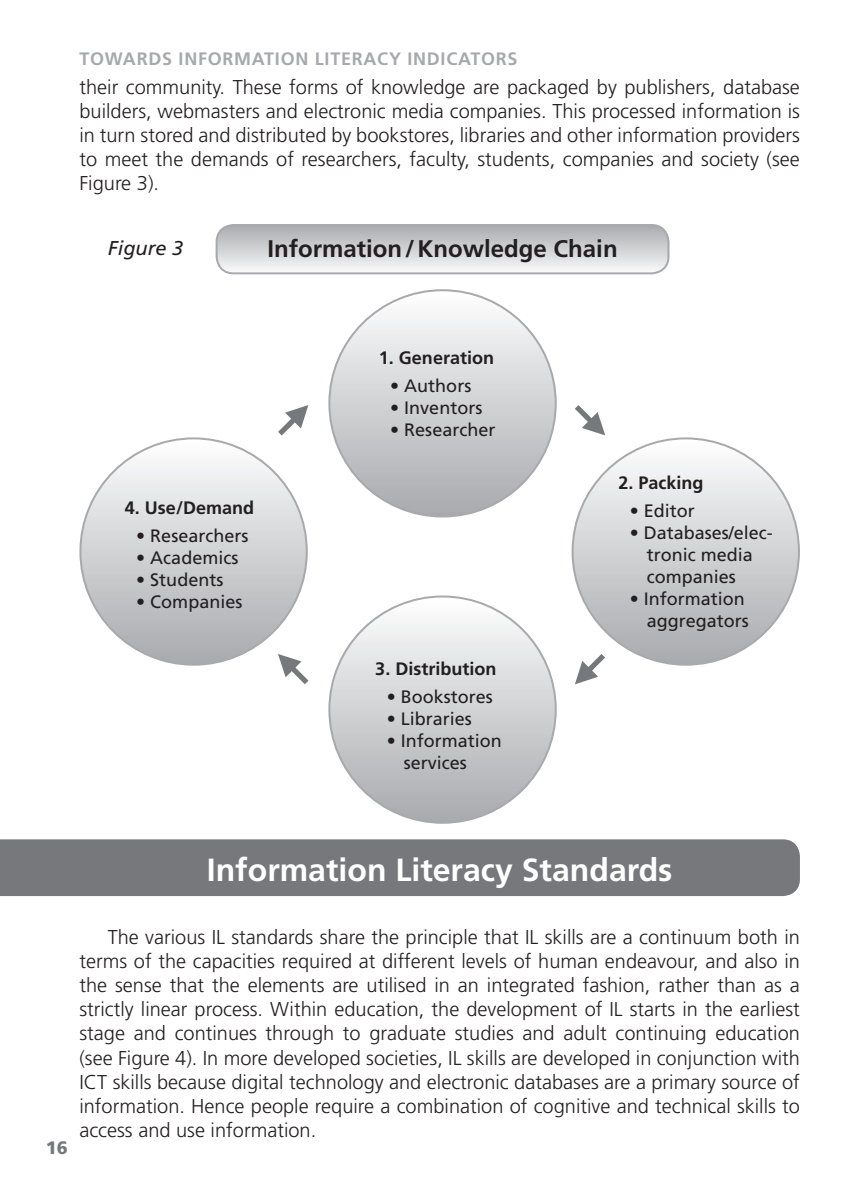
<style>
.page{position:relative;width:851px;height:1191px;background:#fff}
.page>*{position:absolute;margin:0;border:0;box-sizing:border-box;transform-origin:0 0}
.t1{font:700 32px "Frutiger";color:#fff}
.t2{font:700 24px "Frutiger";color:#231f20}
.t3{font:300 20px/24px "Frutiger";color:#231f20;text-align:justify}
.t4{font:italic 20px "Frutiger";color:#231f20}
.t5{font:18px/22px "Frutiger";color:#231f20}
.t6{font:700 18px "Frutiger";color:#231f20}
.t7{font:700 18px "Frutiger";letter-spacing:.04em;color:#a8a9ad}
.t8{font:900 18px "Frutiger";color:#76787b}
</style>
<div class="page">
<div style="left:0;top:839px;width:799px;height:57px;background:#76787b"></div>
<div style="left:216px;top:225px;width:452px;height:48px;background:linear-gradient(to bottom,#a9aaae,#f7f8f9);border-radius:17px"></div>
<div style="left:215px;top:224px;width:454px;height:50px;border:2px solid #a8a9ad;border-radius:17px"></div>
<svg style="left:575px;top:405px;width:30px;height:30px"></svg>
<div style="left:572px;top:438px;width:226px;height:226px;background:linear-gradient(to bottom,#fafafb,#aaabaf);border-radius:50%"></div>
<div style="left:329px;top:290px;width:226px;height:226px;background:linear-gradient(to bottom,#fafbfb,#aaabaf);border-radius:50%"></div>
<div style="left:80px;top:438px;width:227px;height:226px;background:linear-gradient(to bottom,#f9fafa,#aaabaf);border-radius:50%"></div>
<div style="left:329px;top:596px;width:226px;height:226px;background:linear-gradient(to bottom,#f9fafa,#aaabaf);border-radius:50%"></div>
<svg style="left:575px;top:654px;width:30px;height:30px"></svg>
<svg style="left:278px;top:654px;width:30px;height:30px"></svg>
<svg style="left:278px;top:405px;width:30px;height:30px"></svg>
<p class="t7" style="left:79px;top:51px;width:439px">TOWARDS INFORMATION LITERACY INDICATORS</p>
<p class="t3" style="left:79px;top:77px;width:722px">their community. These forms of knowledge are packaged by publishers, database builders, webmasters and electronic media companies. This processed information is in turn stored and distributed by bookstores, libraries and other information providers to meet the demands of researchers, faculty, students, companies and society (see Figure 3).</p>
<p class="t4" style="left:108px;top:240px;width:77px">Figure 3</p>
<p class="t2" style="left:267px;top:239px;width:352px">Information / Knowledge Chain</p>
<p class="t6" style="left:125px;top:501px;width:131px">4. Use/Demand</p>
<p class="t5" style="left:136px;top:526px;width:114px">• Researchers</p>
<p class="t5" style="left:136px;top:548px;width:104px">• Academics</p>
<p class="t5" style="left:136px;top:570px;width:89px">• Students</p>
<p class="t5" style="left:136px;top:592px;width:108px">• Companies</p>
<p class="t6" style="left:379px;top:351px;width:117px">1. Generation</p>
<p class="t5" style="left:390px;top:376px;width:82px">• Authors</p>
<p class="t5" style="left:390px;top:398px;width:94px">• Inventors</p>
<p class="t5" style="left:390px;top:420px;width:107px">• Researcher</p>
<p class="t6" style="left:375px;top:661px;width:123px">3. Distribution</p>
<p class="t5" style="left:386px;top:687px;width:108px">• Bookstores</p>
<p class="t5" style="left:386px;top:709px;width:87px">• Libraries</p>
<p class="t5" style="left:403px;top:731px;width:100px;text-indent:-17px">• Information services</p>
<p class="t6" style="left:618px;top:476px;width:87px">2. Packing</p>
<p class="t5" style="left:629px;top:501px;width:67px">• Editor</p>
<p class="t5" style="left:646px;top:523px;width:128px;text-indent:-17px">• Databases/elec&shy;tronic media companies</p>
<p class="t5" style="left:629px;top:589px;width:121px;text-align:right">• Information aggregators</p>
<h1 class="t1" style="left:207px;top:856px;width:467px">Information Literacy Standards</h1>
<p class="t8" style="left:46px;top:1140px;width:24px">16</p>
<p class="t3" style="left:79px;top:927px;width:722px;text-indent:28px">The various IL standards share the principle that IL skills are a continuum both in terms of the capacities required at different levels of human endeavour, and also in the sense that the elements are utilised in an integrated fashion, rather than as a strictly linear process. Within education, the development of IL starts in the earliest stage and continues through to graduate studies and adult continuing education (see Figure 4). In more developed societies, IL skills are developed in conjunction with ICT skills because digital technology and electronic databases are a primary source of information. Hence people require a combination of cognitive and technical skills to access and use information.</p>
</div>
